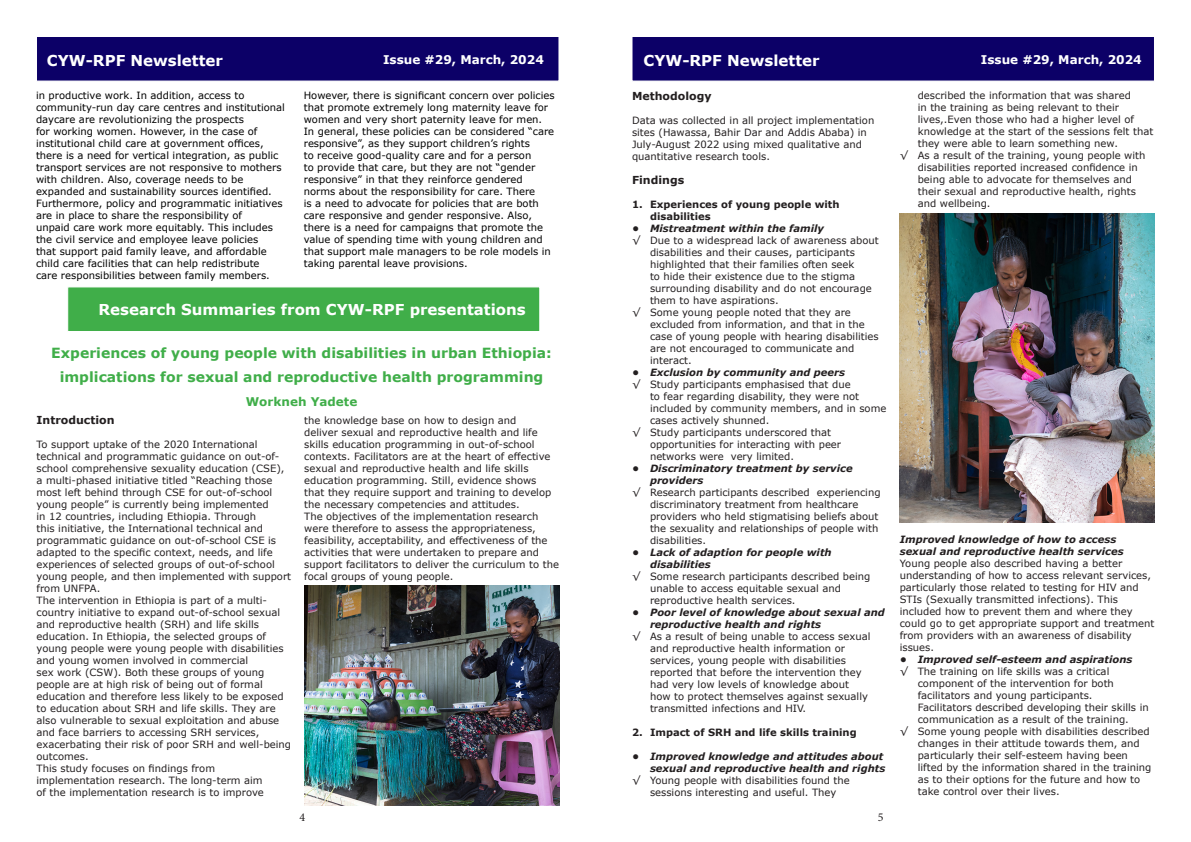
<style>
.page{position:relative;width:1191px;height:842px;background:#fff}
.page>*{position:absolute;margin:0;border:0;box-sizing:border-box;transform-origin:0 0}
.t1{font:700 15px "Verdana";color:#fff}
.t2{font:700 14px/24px "Verdana";color:#40ae49;text-align:center}
.t3{font:700 12px "Verdana";color:#fff}
.t4{font:700 12px "Verdana";color:#40ae49}
.t5{font:12px "Minion Pro";color:#231f20}
.t6{font:700 11px "Verdana";color:#231f20}
.t7{font:10px/12px "Verdana";color:#231f20}
.t8{font:10px/12px "Verdana";color:#000}
.t9{font:italic 700 10px/12px "Verdana";color:#231f20}
.t10{font:700 10px/12px "Verdana";color:#231f20}
</style>
<div class="page">
<div style="left:631px;top:36px;width:524px;height:46px;background:#0c0067;border:1px solid #fff"></div>
<div style="left:36px;top:36px;width:523px;height:46px;background:#0c0067;border:1px solid #fff"></div>
<div style="left:67px;top:286px;width:473px;height:46px;background:#40ae49;border:1px solid #fff"></div>
<img style="left:304px;top:585px;width:255px;height:220px">
<img style="left:899px;top:213px;width:255px;height:310px">
<p class="t1" style="left:47px;top:50px;width:178px">CYW-RPF Newsletter</p>
<p class="t3" style="left:383px;top:51px;width:162px">Issue #29, March, 2024</p>
<p class="t1" style="left:643px;top:50px;width:178px">CYW-RPF Newsletter</p>
<p class="t3" style="left:981px;top:51px;width:162px">Issue #29, March, 2024</p>
<p class="t8" style="left:36px;top:89px;width:250px">in productive work. In addition, access to community-run day care centres and institutional daycare are revolutionizing the prospects<br>for working women. However, in the case of institutional child care at government offices, there is a need for vertical integration, as public transport services are not responsive to mothers with children. Also, coverage needs to be expanded and sustainability sources identified.</p>
<p class="t8" style="left:36px;top:197px;width:248px">Furthermore, policy and programmatic initiatives are in place to share the responsibility of<br>unpaid care work more equitably. This includes the civil service and employee leave policies<br>that support paid family leave, and affordable child care facilities that can help redistribute care responsibilities between family members.</p>
<p class="t8" style="left:304px;top:89px;width:252px">However, there is significant concern over policies that promote extremely long maternity leave for women and very short paternity leave for men.<br>In general, these policies can be considered “care responsive”, as they support children’s rights<br>to receive good-quality care and for a person<br>to provide that care, but they are not “gender responsive” in that they reinforce gendered norms about the responsibility for care. There<br>is a need to advocate for policies that are both care responsive and gender responsive. Also, there is a need for campaigns that promote the value of spending time with young children and that support male managers to be role models in taking parental leave provisions.</p>
<p class="t1" style="left:98px;top:299px;width:429px">Research Summaries from CYW-RPF presentations</p>
<p class="t2" style="left:51px;top:341px;width:502px">Experiences of young people with disabilities in urban Ethiopia: implications for sexual and reproductive health programming</p>
<p class="t4" style="left:246px;top:394px;width:113px">Workneh Yadete</p>
<p class="t6" style="left:36px;top:413px;width:80px">Introduction</p>
<p class="t7" style="left:36px;top:439px;width:256px">To support uptake of the 2020 International technical and programmatic guidance on out-of&shy;school comprehensive sexuality education (CSE), a multi-phased initiative titled “Reaching those most left behind through CSE for out-of-school young people” is currently being implemented<br>in 12 countries, including Ethiopia. Through<br>this initiative, the International technical and programmatic guidance on out-of-school CSE is adapted to the specific context, needs, and life experiences of selected groups of out-of-school young people, and then implemented with support from UNFPA.</p>
<p class="t7" style="left:36px;top:595px;width:256px">The intervention in Ethiopia is part of a multi&shy;country initiative to expand out-of-school sexual and reproductive health (SRH) and life skills education. In Ethiopia, the selected groups of young people were young people with disabilities and young women involved in commercial<br>sex work (CSW). Both these groups of young people are at high risk of being out of formal education and therefore less likely to be exposed to education about SRH and life skills. They are also vulnerable to sexual exploitation and abuse and face barriers to accessing SRH services, exacerbating their risk of poor SRH and well-being outcomes.</p>
<p class="t7" style="left:36px;top:763px;width:229px">This study focuses on findings from implementation research. The long-term aim of the implementation research is to improve</p>
<p class="t7" style="left:304px;top:414px;width:256px">the knowledge base on how to design and<br>deliver sexual and reproductive health and life skills education programming in out-of-school contexts. Facilitators are at the heart of effective sexual and reproductive health and life skills education programming. Still, evidence shows that they require support and training to develop the necessary competencies and attitudes.<br>The objectives of the implementation research were therefore to assess the appropriateness, feasibility, acceptability, and effectiveness of the activities that were undertaken to prepare and support facilitators to deliver the curriculum to the focal groups of young people.</p>
<p class="t6" style="left:632px;top:88px;width:81px">Methodology</p>
<p class="t7" style="left:632px;top:114px;width:244px">Data was collected in all project implementation sites (Hawassa, Bahir Dar and Addis Ababa) in July-August 2022 using mixed qualitative and quantitative research tools.</p>
<p class="t6" style="left:632px;top:172px;width:54px">Findings</p>
<p class="t10" style="left:650px;top:198px;width:191px;text-indent:-18px">1. Experiences of young people with disabilities</p>
<p class="t9" style="left:632px;top:222px;width:193px">• Mistreatment within the family</p>
<p class="t7" style="left:650px;top:234px;width:230px;text-indent:-18px">√ Due to a widespread lack of awareness about disabilities and their causes, participants highlighted that their families often seek<br>to hide their existence due to the stigma surrounding disability and do not encourage them to have aspirations.</p>
<p class="t7" style="left:650px;top:306px;width:230px;text-indent:-18px">√ Some young people noted that they are excluded from information, and that in the case of young people with hearing disabilities are not encouraged to communicate and interact.</p>
<p class="t9" style="left:632px;top:366px;width:215px">• Exclusion by community and peers</p>
<p class="t7" style="left:650px;top:378px;width:238px;text-indent:-18px">√ Study participants emphasised that due<br>to fear regarding disability, they were not included by community members, and in some cases actively shunned.</p>
<p class="t7" style="left:650px;top:426px;width:193px;text-indent:-18px">√ Study participants underscored that opportunities for interacting with peer networks were very limited.</p>
<p class="t9" style="left:650px;top:462px;width:204px;text-indent:-18px">• Discriminatory treatment by service providers</p>
<p class="t7" style="left:650px;top:486px;width:232px;text-indent:-18px">√ Research participants described experiencing discriminatory treatment from healthcare providers who held stigmatising beliefs about the sexuality and relationships of people with disabilities.</p>
<p class="t9" style="left:650px;top:546px;width:183px;text-indent:-18px">• Lack of adaption for people with disabilities</p>
<p class="t7" style="left:650px;top:570px;width:222px;text-indent:-18px">√ Some research participants described being unable to access equitable sexual and reproductive health services.</p>
<p class="t9" style="left:650px;top:606px;width:236px;text-indent:-18px">• Poor level of knowledge about sexual and reproductive health and rights</p>
<p class="t7" style="left:650px;top:630px;width:222px;text-indent:-18px">√ As a result of being unable to access sexual and reproductive health information or services, young people with disabilities reported that before the intervention they had very low levels of knowledge about how to protect themselves against sexually transmitted infections and HIV.</p>
<p class="t10" style="left:632px;top:726px;width:226px">2. Impact of SRH and life skills training</p>
<p class="t9" style="left:632px;top:750px;width:255px;text-align:right">• Improved knowledge and attitudes about sexual and reproductive health and rights</p>
<p class="t7" style="left:632px;top:774px;width:219px;text-align:center">√ Young people with disabilities found the sessions interesting and useful. They</p>
<p class="t5" style="left:299px;top:809px;width:7px">4</p>
<p class="t5" style="left:877px;top:809px;width:7px">5</p>
<p class="t7" style="left:917px;top:89px;width:237px">described the information that was shared<br>in the training as being relevant to their lives,.Even those who had a higher level of knowledge at the start of the sessions felt that they were able to learn something new.</p>
<p class="t7" style="left:917px;top:149px;width:229px;text-indent:-18px">√ As a result of the training, young people with disabilities reported increased confidence in being able to advocate for themselves and their sexual and reproductive health, rights and wellbeing.</p>
<p class="t9" style="left:899px;top:533px;width:225px">Improved knowledge of how to access sexual and reproductive health services</p>
<p class="t7" style="left:899px;top:557px;width:256px">Young people also described having a better understanding of how to access relevant services, particularly those related to testing for HIV and STIs (Sexually transmitted infections). This included how to prevent them and where they could go to get appropriate support and treatment from providers with an awareness of disability issues.</p>
<p class="t9" style="left:899px;top:653px;width:234px">• Improved self-esteem and aspirations</p>
<p class="t7" style="left:917px;top:665px;width:232px;text-indent:-18px">√ The training on life skills was a critical component of the intervention for both facilitators and young participants.<br>Facilitators described developing their skills in communication as a result of the training.</p>
<p class="t7" style="left:917px;top:725px;width:235px;text-indent:-18px">√ Some young people with disabilities described changes in their attitude towards them, and particularly their self-esteem having been lifted by the information shared in the training as to their options for the future and how to take control over their lives.</p>
</div>
